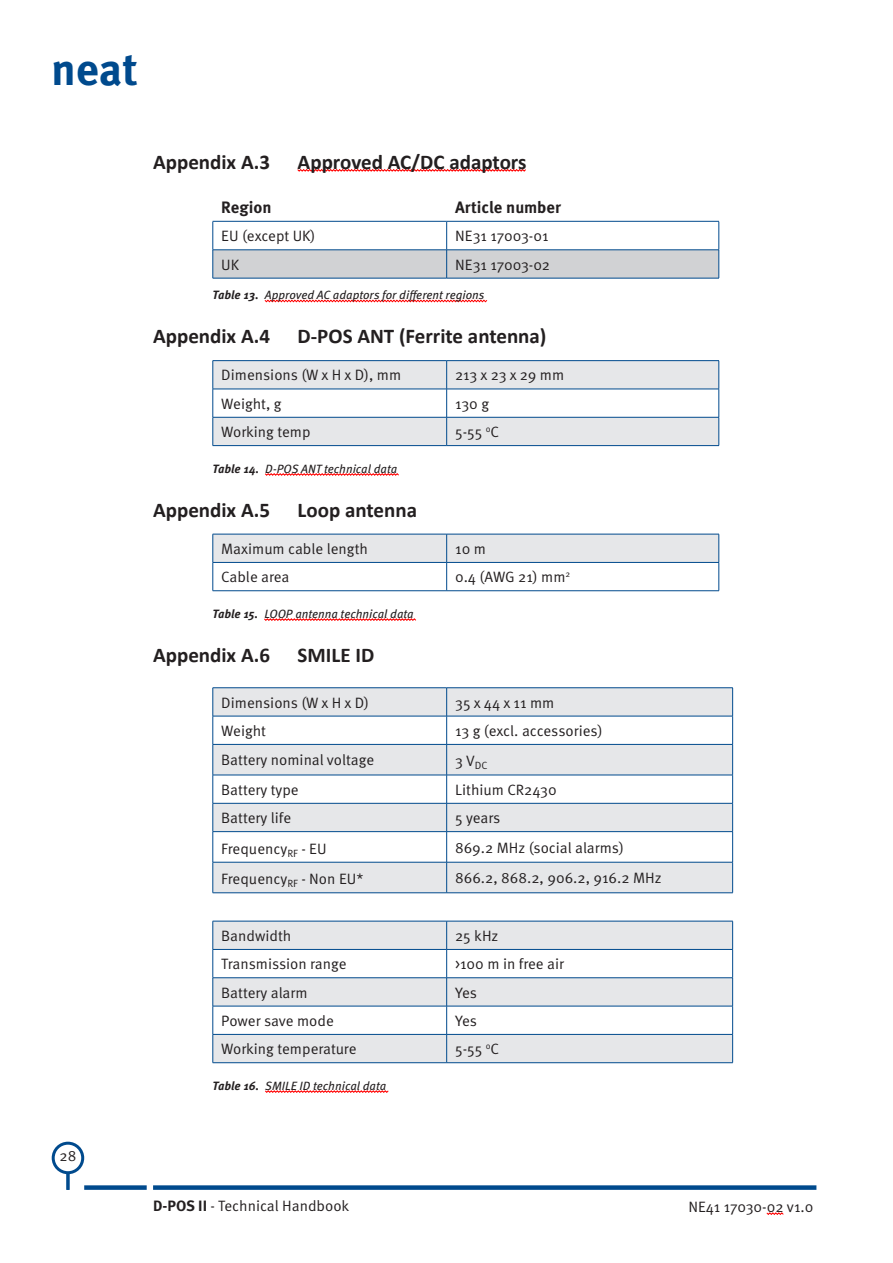
<style>
.page{position:relative;width:893px;height:1263px;background:#fff}
.page>*{position:absolute;margin:0;border:0;box-sizing:border-box;transform-origin:0 0}
.t1{font:700 45px "Meta OT";color:#004a8d}
.t2{font:700 21px "Calibri";color:#231f20}
.t3{font:700 16.5px "Meta OT";color:#231f20}
.t4{font:15px "Meta OT Norm";color:#231f20}
.t5{font:italic 12px "Meta OT";color:#231f20}
.s1{font-weight:700}
.s2{font-family:"Meta OT";font-weight:700}
</style>
<div class="page">
<svg style="left:766px;top:1212px;width:18px;height:3px"></svg>
<div style="left:52px;top:1142px;width:32px;height:32px;border:3px solid #004a8d;border-radius:50%"></div>
<hr style="left:66px;top:1173px;width:3px;height:17px;background:#004a8d">
<div style="left:153px;top:1185px;width:663px;height:5px;background:#004a8d"></div>
<div style="left:84px;top:1185px;width:63px;height:5px;background:#004a8d"></div>
<svg style="left:297px;top:169px;width:229px;height:3px"></svg>
<svg style="left:264px;top:299px;width:224px;height:4px"></svg>
<svg style="left:265px;top:473px;width:134px;height:3px"></svg>
<svg style="left:264px;top:618px;width:152px;height:3px"></svg>
<svg style="left:265px;top:1090px;width:124px;height:3px"></svg>
<hr style="left:213px;top:221px;width:234px;height:1px;background:#004a8d">
<hr style="left:447px;top:221px;width:272px;height:1px;background:#004a8d">
<svg style="left:213px;top:222px;width:507px;height:56px"></svg>
<hr style="left:213px;top:278px;width:234px;height:1px;background:#004a8d">
<hr style="left:447px;top:278px;width:272px;height:1px;background:#004a8d">
<hr style="left:213px;top:360px;width:234px;height:1px;background:#004a8d">
<hr style="left:447px;top:360px;width:272px;height:1px;background:#004a8d">
<svg style="left:213px;top:361px;width:507px;height:85px"></svg>
<hr style="left:213px;top:417px;width:234px;height:1px;background:#004a8d">
<hr style="left:447px;top:417px;width:272px;height:1px;background:#004a8d">
<hr style="left:213px;top:445px;width:234px;height:1px;background:#004a8d">
<hr style="left:447px;top:445px;width:272px;height:1px;background:#004a8d">
<hr style="left:213px;top:590px;width:234px;height:1px;background:#004a8d">
<svg style="left:213px;top:534px;width:507px;height:56px"></svg>
<hr style="left:447px;top:590px;width:272px;height:1px;background:#004a8d">
<hr style="left:213px;top:562px;width:234px;height:1px;background:#004a8d">
<hr style="left:447px;top:562px;width:272px;height:1px;background:#004a8d">
<svg style="left:213px;top:688px;width:520px;height:374px;fill:#e6e7e9"></svg>
<hr style="left:447px;top:687px;width:286px;height:1px;background:#004a8d">
<hr style="left:447px;top:716px;width:286px;height:1px;background:#004a8d">
<svg style="left:732px;top:688px;width:1px;height:56px"></svg>
<hr style="left:447px;top:744px;width:286px;height:1px;background:#004a8d">
<hr style="left:732px;top:745px;width:1px;height:30px;background:#004a8d">
<hr style="left:447px;top:775px;width:286px;height:1px;background:#004a8d">
<hr style="left:447px;top:803px;width:286px;height:1px;background:#004a8d">
<svg style="left:732px;top:775px;width:1px;height:56px"></svg>
<hr style="left:447px;top:831px;width:286px;height:1px;background:#004a8d">
<hr style="left:732px;top:832px;width:1px;height:30px;background:#004a8d">
<hr style="left:447px;top:862px;width:286px;height:1px;background:#004a8d">
<hr style="left:732px;top:862px;width:1px;height:31px;background:#004a8d">
<hr style="left:447px;top:949px;width:286px;height:1px;background:#004a8d">
<hr style="left:447px;top:977px;width:286px;height:1px;background:#004a8d">
<hr style="left:447px;top:1006px;width:286px;height:1px;background:#004a8d">
<hr style="left:447px;top:1034px;width:286px;height:1px;background:#004a8d">
<svg style="left:732px;top:922px;width:1px;height:140px"></svg>
<hr style="left:447px;top:1062px;width:286px;height:1px;background:#004a8d">
<hr style="left:213px;top:687px;width:234px;height:1px;background:#004a8d">
<hr style="left:213px;top:716px;width:234px;height:1px;background:#004a8d">
<svg style="left:213px;top:688px;width:1px;height:56px"></svg>
<svg style="left:446px;top:688px;width:1px;height:56px"></svg>
<hr style="left:213px;top:745px;width:1px;height:30px;background:#004a8d">
<hr style="left:446px;top:745px;width:1px;height:30px;background:#004a8d">
<svg style="left:213px;top:776px;width:1px;height:55px"></svg>
<svg style="left:446px;top:776px;width:1px;height:55px"></svg>
<hr style="left:213px;top:832px;width:1px;height:30px;background:#004a8d">
<hr style="left:446px;top:832px;width:1px;height:30px;background:#004a8d">
<hr style="left:213px;top:862px;width:1px;height:31px;background:#004a8d">
<hr style="left:446px;top:862px;width:1px;height:31px;background:#004a8d">
<svg style="left:213px;top:922px;width:1px;height:140px"></svg>
<svg style="left:446px;top:922px;width:1px;height:140px"></svg>
<hr style="left:213px;top:744px;width:234px;height:1px;background:#004a8d">
<hr style="left:213px;top:775px;width:234px;height:1px;background:#004a8d">
<hr style="left:213px;top:803px;width:234px;height:1px;background:#004a8d">
<hr style="left:213px;top:831px;width:234px;height:1px;background:#004a8d">
<hr style="left:213px;top:862px;width:234px;height:1px;background:#004a8d">
<hr style="left:213px;top:949px;width:234px;height:1px;background:#004a8d">
<hr style="left:213px;top:977px;width:234px;height:1px;background:#004a8d">
<hr style="left:213px;top:1006px;width:234px;height:1px;background:#004a8d">
<hr style="left:213px;top:1034px;width:234px;height:1px;background:#004a8d">
<hr style="left:213px;top:1062px;width:234px;height:1px;background:#004a8d">
<hr style="left:213px;top:892px;width:234px;height:1px;background:#004a8d">
<hr style="left:447px;top:892px;width:286px;height:1px;background:#004a8d">
<hr style="left:213px;top:921px;width:234px;height:1px;background:#004a8d">
<hr style="left:447px;top:921px;width:286px;height:1px;background:#004a8d">
<h1 class="t1" style="left:51px;top:41px;width:88px">neat</h1>
<p class="t4" style="left:60px;top:1147px;width:18px">28</p>
<h2 class="t2" style="left:153px;top:147px;width:119px">Appendix A.3</h2>
<h2 class="t2" style="left:298px;top:147px;width:230px">Approved AC/DC adaptors</h2>
<p class="t3" style="left:221px;top:197px;width:52px">Region</p>
<p class="t3" style="left:455px;top:197px;width:107px">Article number</p>
<p class="t4" style="left:221px;top:227px;width:96px">EU (except UK)</p>
<p class="t4" style="left:455px;top:227px;width:95px">NE31 17003-01</p>
<p class="t4" style="left:221px;top:255px;width:19px">UK</p>
<p class="t4" style="left:455px;top:255px;width:97px">NE31 17003-02</p>
<p class="t5" style="left:213px;top:288px;width:273px"><span class="s1">Table 13.</span> Approved AC adaptors for different regions</p>
<h2 class="t2" style="left:153px;top:322px;width:119px">Appendix A.4</h2>
<h2 class="t2" style="left:298px;top:322px;width:250px">D-POS ANT (Ferrite antenna)</h2>
<p class="t4" style="left:221px;top:366px;width:181px">Dimensions (W x H x D), mm</p>
<p class="t4" style="left:455px;top:366px;width:111px">213 x 23 x 29 mm</p>
<p class="t4" style="left:221px;top:395px;width:62px">Weight, g</p>
<p class="t4" style="left:455px;top:395px;width:35px">130 g</p>
<p class="t4" style="left:221px;top:423px;width:91px">Working temp</p>
<p class="t4" style="left:455px;top:423px;width:45px">5-55 <sup>o</sup>C</p>
<p class="t5" style="left:213px;top:461px;width:186px"><span class="s1">Table 14.</span> D-POS ANT technical data</p>
<h2 class="t2" style="left:153px;top:495px;width:119px">Appendix A.5</h2>
<h2 class="t2" style="left:298px;top:495px;width:121px">Loop antenna</h2>
<p class="t4" style="left:221px;top:540px;width:148px">Maximum cable length</p>
<p class="t4" style="left:455px;top:540px;width:32px">10 m</p>
<p class="t4" style="left:221px;top:568px;width:70px">Cable area</p>
<p class="t4" style="left:455px;top:568px;width:117px">0.4 (AWG 21) mm<sup>2</sup></p>
<p class="t5" style="left:213px;top:606px;width:203px"><span class="s1">Table 15.</span> LOOP antenna technical data</p>
<h2 class="t2" style="left:153px;top:640px;width:119px">Appendix A.6</h2>
<h2 class="t2" style="left:298px;top:640px;width:78px">SMILE ID</h2>
<p class="t4" style="left:221px;top:693px;width:149px">Dimensions (W x H x D)</p>
<p class="t4" style="left:455px;top:693px;width:101px">35 x 44 x 11 mm</p>
<p class="t4" style="left:221px;top:722px;width:46px">Weight</p>
<p class="t4" style="left:455px;top:722px;width:149px">13 g (excl. accessories)</p>
<p class="t4" style="left:221px;top:751px;width:154px">Battery nominal voltage</p>
<p class="t4" style="left:455px;top:752px;width:34px">3 V<sub>DC</sub></p>
<p class="t4" style="left:221px;top:780px;width:79px">Battery type</p>
<p class="t4" style="left:455px;top:780px;width:103px">Lithium CR2430</p>
<p class="t4" style="left:221px;top:809px;width:71px">Battery life</p>
<p class="t4" style="left:455px;top:809px;width:47px">5 years</p>
<p class="t4" style="left:221px;top:839px;width:107px">Frequency<sub>RF</sub> - EU</p>
<p class="t4" style="left:455px;top:838px;width:170px">869.2 MHz (social alarms)</p>
<p class="t4" style="left:221px;top:870px;width:144px">Frequency<sub>RF</sub> - Non EU*</p>
<p class="t4" style="left:455px;top:869px;width:208px">866.2, 868.2, 906.2, 916.2 MHz</p>
<p class="t4" style="left:221px;top:927px;width:72px">Bandwidth</p>
<p class="t4" style="left:455px;top:927px;width:45px">25 kHz</p>
<p class="t4" style="left:221px;top:955px;width:127px">Transmission range</p>
<p class="t4" style="left:455px;top:955px;width:110px">&gt;100 m in free air</p>
<p class="t4" style="left:221px;top:983px;width:88px">Battery alarm</p>
<p class="t4" style="left:455px;top:983px;width:23px">Yes</p>
<p class="t4" style="left:221px;top:1012px;width:114px">Power save mode</p>
<p class="t4" style="left:455px;top:1012px;width:23px">Yes</p>
<p class="t4" style="left:221px;top:1040px;width:137px">Working temperature</p>
<p class="t4" style="left:455px;top:1040px;width:45px">5-55 <sup>o</sup>C</p>
<p class="t5" style="left:213px;top:1078px;width:175px"><span class="s1">Table 16.</span> SMILE ID technical data</p>
<p class="t4" style="left:153px;top:1197px;width:198px"><span class="s2">D-POS II</span> - Technical Handbook</p>
<p class="t4" style="left:688px;top:1198px;width:127px">NE41 17030-02 v1.0</p>
</div>
